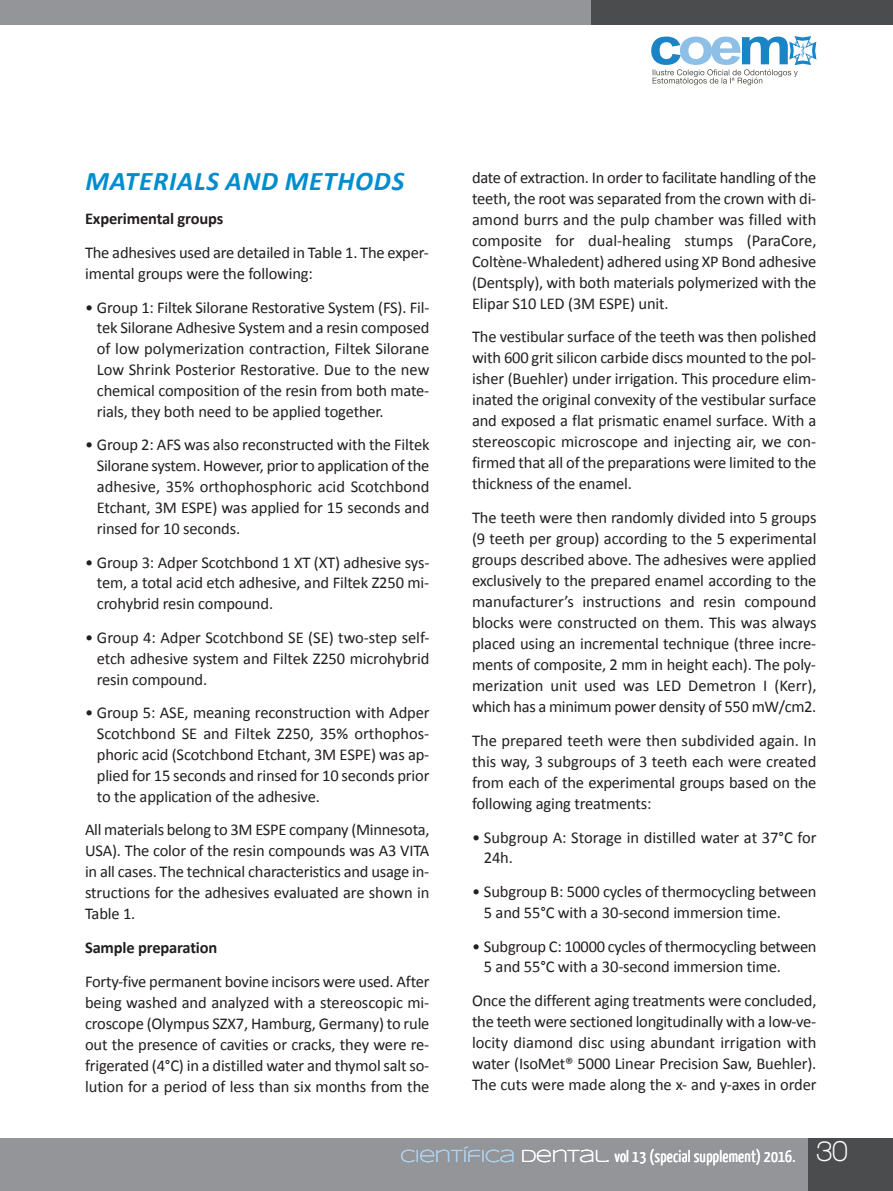
<style>
.page{position:relative;width:893px;height:1191px;background:#fff}
.page>*{position:absolute;margin:0;border:0;box-sizing:border-box;transform-origin:0 0}
.t1{font:700 30px "Walkway";color:#fff;scale:.9 1}
.t2{font:italic 700 27px "Calibri";letter-spacing:.03em;color:#008dce}
.t3{font:16.5px/21px "Calibri";letter-spacing:-.01em;color:#231f20;text-align:justify}
.t4{font:16.5px "Yanone Kaffeesatz";letter-spacing:.015em;color:#fff}
.t5{font:700 16.5px "Calibri";letter-spacing:-.01em;color:#231f20}
.s1{font-family:"Syncopate";font-size:18px;color:#add2ed}
.s2{font-family:"Syncopate";font-size:18px}
</style>
<div class="page">
<div style="left:0;top:1138px;width:893px;height:53px;background:#939598"></div>
<div style="left:0;top:0;width:599px;height:25px;background:#939598"></div>
<div style="left:591px;top:0;width:302px;height:25px;background:#4b4c4d"></div>
<div style="left:808px;top:1138px;width:85px;height:53px;background:#4b4c4d"></div>
<svg style="left:651px;top:36px;width:165px;height:49px"></svg>
<h2 class="t2" style="left:86px;top:165px;width:320px">MATERIALS AND METHODS</h2>
<p class="t5" style="left:85px;top:208px;width:140px">Experimental groups</p>
<p class="t3" style="left:85px;top:242px;width:345px">The adhesives used are detailed in Table 1. The exper&shy;imental groups were the following:</p>
<p class="t3" style="left:97px;top:296px;width:334px;text-indent:-12px">• Group 1: Filtek Silorane Restorative System (FS). Fil&shy;tek Silorane Adhesive System and a resin composed of low polymerization contraction, Filtek Silorane Low Shrink Posterior Restorative. Due to the new chemical composition of the resin from both mate&shy;rials, they both need to be applied together.</p>
<p class="t3" style="left:97px;top:434px;width:334px;text-indent:-12px">• Group 2: AFS was also reconstructed with the Filtek Silorane system. However, prior to application of the adhesive, 35% orthophosphoric acid Scotchbond Etchant, 3M ESPE) was applied for 15 seconds and rinsed for 10 seconds.</p>
<p class="t3" style="left:97px;top:551px;width:334px;text-indent:-12px">• Group 3: Adper Scotchbond 1 XT (XT) adhesive sys&shy;tem, a total acid etch adhesive, and Filtek Z250 mi&shy;crohybrid resin compound.</p>
<p class="t3" style="left:97px;top:627px;width:334px;text-indent:-12px">• Group 4: Adper Scotchbond SE (SE) two-step self&shy;etch adhesive system and Filtek Z250 microhybrid resin compound.</p>
<p class="t3" style="left:97px;top:702px;width:334px;text-indent:-12px">• Group 5: ASE, meaning reconstruction with Adper Scotchbond SE and Filtek Z250, 35% orthophos&shy;phoric acid (Scotchbond Etchant, 3M ESPE) was ap&shy;plied for 15 seconds and rinsed for 10 seconds prior to the application of the adhesive.</p>
<p class="t3" style="left:85px;top:819px;width:346px">All materials belong to 3M ESPE company (Minnesota, USA). The color of the resin compounds was A3 VITA in all cases. The technical characteristics and usage in&shy;structions for the adhesives evaluated are shown in Table 1.</p>
<p class="t5" style="left:85px;top:937px;width:134px">Sample preparation</p>
<p class="t3" style="left:85px;top:970px;width:346px">Forty-five permanent bovine incisors were used. After being washed and analyzed with a stereoscopic mi&shy;croscope (Olympus SZX7, Hamburg, Germany) to rule out the presence of cavities or cracks, they were re&shy;frigerated (4°C) in a distilled water and thymol salt so&shy;lution for a period of less than six months from the</p>
<p class="t3" style="left:472px;top:166px;width:346px">date of extraction. In order to facilitate handling of the teeth, the root was separated from the crown with di&shy;amond burrs and the pulp chamber was filled with composite for dual-healing stumps (ParaCore, Coltène-Whaledent) adhered using XP Bond adhesive (Dentsply), with both materials polymerized with the Elipar S10 LED (3M ESPE) unit.</p>
<p class="t3" style="left:472px;top:326px;width:346px">The vestibular surface of the teeth was then polished with 600 grit silicon carbide discs mounted to the pol&shy;isher (Buehler) under irrigation. This procedure elim&shy;inated the original convexity of the vestibular surface and exposed a flat prismatic enamel surface. With a stereoscopic microscope and injecting air, we con&shy;firmed that all of the preparations were limited to the thickness of the enamel.</p>
<p class="t3" style="left:472px;top:507px;width:346px">The teeth were then randomly divided into 5 groups (9 teeth per group) according to the 5 experimental groups described above. The adhesives were applied exclusively to the prepared enamel according to the manufacturer’s instructions and resin compound blocks were constructed on them. This was always placed using an incremental technique (three incre&shy;ments of composite, 2 mm in height each). The poly&shy;merization unit used was LED Demetron I (Kerr), which has a minimum power density of 550 mW/cm2.</p>
<p class="t3" style="left:472px;top:730px;width:346px">The prepared teeth were then subdivided again. In this way, 3 subgroups of 3 teeth each were created from each of the experimental groups based on the following aging treatments:</p>
<p class="t3" style="left:484px;top:826px;width:334px;text-indent:-12px">• Subgroup A: Storage in distilled water at 37°C for<br>24h.</p>
<p class="t3" style="left:484px;top:881px;width:334px;text-indent:-12px">• Subgroup B: 5000 cycles of thermocycling between<br>5 and 55°C with a 30-second immersion time.</p>
<p class="t3" style="left:484px;top:935px;width:334px;text-indent:-12px">• Subgroup C: 10000 cycles of thermocycling between<br>5 and 55°C with a 30-second immersion time.</p>
<p class="t3" style="left:472px;top:990px;width:346px">Once the different aging treatments were concluded, the teeth were sectioned longitudinally with a low-ve&shy;locity diamond disc using abundant irrigation with water (IsoMet® 5000 Linear Precision Saw, Buehler).<br>The cuts were made along the x- and y-axes in order</p>
<p class="t4" style="left:400px;top:1145px;width:397px"><span class="s1">CIENTÍFICA</span> <span class="s2">DENTAL.</span> vol 13 (special supplement) 2016.</p>
<h1 class="t1" style="left:816px;top:1134px;width:37px">30</h1>
</div>
